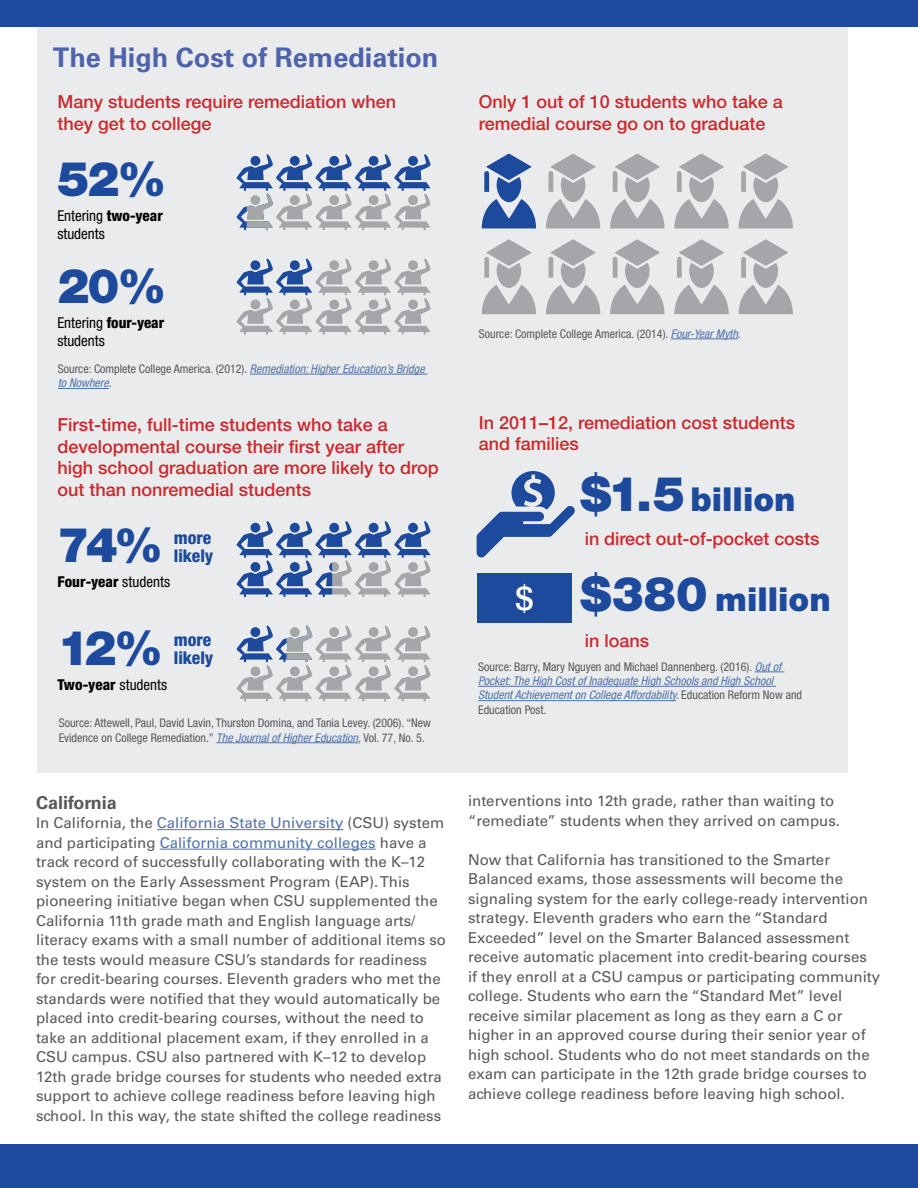
<style>
.page{position:relative;width:918px;height:1188px;background:#fff}
.page>*{position:absolute;margin:0;border:0;box-sizing:border-box;transform-origin:0 0}
.t1{font:900 48px "Helvetica Neue LT Std";letter-spacing:-.06em;color:#1d4a9c}
.t2{font:900 33px "Helvetica Neue LT Std";color:#1d4a9c}
.t3{font:700 27px "Univers LT Std";color:#4e63aa}
.t4{font:500 18px/21.6px "Helvetica Neue LT Std";color:#cc292e}
.t5{font:700 18px "Univers LT Std";color:#58595b}
.t6{font:800 condensed 17.55px/18.1px "Helvetica Neue LT Std";color:#1d4a9c}
.t7{font:15px/19.5px "Univers LT Std";color:#58595b}
.t8{font:condensed 15px/18px "Helvetica Neue LT Std";color:#000}
.t9{font:800 condensed 15px "Helvetica Neue LT Std";color:#000}
.t10{font:italic condensed 12px/14.4px "Helvetica Neue LT Std";color:#4f73ad}
.t11{font:condensed 12px/14.4px "Helvetica Neue LT Std";color:#58595b}
.s1{font-weight:800}
.s2{font-style:normal;color:#58595b}
.s3{font-weight:400}
.s4{font-style:italic;color:#4f73ad}
.s5{font-style:italic}
.s6{color:#4f73ad}
.s7{font-size:48px}
.s8{font-weight:500;font-size:32.25px;color:#fff}
.s9{color:#58595b}
</style>
<div class="page">
<div style="left:0;top:0;width:918px;height:27px;background:#1d4a9c"></div>
<div style="left:0;top:1145px;width:918px;height:43px;background:#1d4a9c"></div>
<hr style="left:157px;top:829px;width:186px;height:1px;background:#4f73ad">
<hr style="left:160px;top:849px;width:216px;height:1px;background:#4f73ad">
<div style="left:37px;top:27px;width:810px;height:745px;background:#eaebec"></div>
<svg style="left:236px;top:258px;width:195px;height:76px"></svg>
<svg style="left:236px;top:154px;width:195px;height:76px"></svg>
<hr style="left:250px;top:374px;width:178px;height:1px;background:#4f73ad">
<hr style="left:58px;top:388px;width:51px;height:1px;background:#4f73ad">
<hr style="left:671px;top:339px;width:67px;height:1px;background:#4f73ad">
<svg style="left:481px;top:153px;width:120px;height:75px"></svg>
<svg style="left:481px;top:239px;width:120px;height:75px"></svg>
<svg style="left:610px;top:153px;width:183px;height:75px"></svg>
<svg style="left:610px;top:239px;width:183px;height:75px"></svg>
<svg style="left:755px;top:672px;width:29px;height:1px"></svg>
<hr style="left:478px;top:686px;width:298px;height:1px;background:#4f73ad">
<hr style="left:478px;top:700px;width:198px;height:1px;background:#4f73ad">
<svg style="left:477px;top:471px;width:98px;height:86px"></svg>
<div style="left:477px;top:573px;width:95px;height:50px;background:#1d4a9c"></div>
<hr style="left:216px;top:742px;width:142px;height:1px;background:#4f73ad">
<svg style="left:236px;top:521px;width:195px;height:76px"></svg>
<svg style="left:236px;top:625px;width:195px;height:76px"></svg>
<h3 class="t3" style="left:53px;top:42px;width:387px">The High Cost of Remediation</h3>
<p class="t4" style="left:57px;top:91px;width:340px">Many students require remediation when they get to college</p>
<h1 class="t1" style="left:57px;top:150px;width:111px">52%</h1>
<p class="t8" style="left:57px;top:206px;width:107px">Entering <span class="s1">two-year </span>students</p>
<h1 class="t1" style="left:57px;top:258px;width:111px">20%</h1>
<p class="t8" style="left:57px;top:314px;width:108px">Entering <span class="s1">four-year </span>students</p>
<p class="t10" style="left:58px;top:362px;width:368px"><span class="s2">Source: Complete College America. (2012).</span> Remediation: Higher Education’s Bridge to Nowhere<span class="s2">.</span></p>
<p class="t4" style="left:57px;top:414px;width:383px">First-time, full-time students who take a developmental course their first year after high school graduation are more likely to drop out than nonremedial students</p>
<h1 class="t1" style="left:57px;top:517px;width:107px">74%</h1>
<p class="t9" style="left:57px;top:572px;width:114px">Four-year <span class="s3">students</span></p>
<p class="t6" style="left:174px;top:528px;width:41px">more likely</p>
<h1 class="t1" style="left:57px;top:620px;width:107px">12%</h1>
<p class="t9" style="left:57px;top:675px;width:112px">Two-year <span class="s3">students</span></p>
<p class="t11" style="left:59px;top:716px;width:374px">Source: Attewell, Paul, David Lavin, Thurston Domina, and Tania Levey. (2006). “New<br>Evidence on College Remediation.” <span class="s4">The Journal of Higher Education</span><span class="s5">,</span> Vol. 77, No. 5.</p>
<p class="t6" style="left:174px;top:631px;width:41px">more likely</p>
<p class="t5" style="left:36px;top:792px;width:82px">California</p>
<p class="t7" style="left:36px;top:813px;width:412px">In California, the <span class="s6">California State University</span> (CSU) system and participating <span class="s6">California community colleges</span> have a track record of successfully collaborating with the K–12 system on the Early Assessment Program (EAP). This pioneering initiative began when CSU supplemented the California 11th grade math and English language arts/ literacy exams with a small number of additional items so the tests would measure CSU’s standards for readiness for credit-bearing courses. Eleventh graders who met the standards were notified that they would automatically be placed into credit-bearing courses, without the need to take an additional placement exam, if they enrolled in a CSU campus. CSU also partnered with K–12 to develop 12th grade bridge courses for students who needed extra support to achieve college readiness before leaving high school. In this way, the state shifted the college readiness</p>
<p class="t4" style="left:479px;top:91px;width:306px">Only 1 out of 10 students who take a remedial course go on to graduate</p>
<p class="t11" style="left:479px;top:326px;width:263px">Source: Complete College America. (2014). <span class="s4">Four-Year Myth</span><span class="s5">.</span></p>
<p class="t4" style="left:479px;top:412px;width:318px;line-height:21.1px">In 2011–12, remediation cost students and families</p>
<h2 class="t2" style="left:580px;top:479px;width:217px"><span class="s7">$1.5</span> billion</h2>
<p class="t4" style="left:585px;top:528px;width:236px">in direct out-of-pocket costs</p>
<h2 class="t2" style="left:515px;top:580px;width:317px"><span class="s8">$</span> <span class="s7">$380</span> million</h2>
<p class="t4" style="left:585px;top:629px;width:66px">in loans</p>
<p class="t10" style="left:478px;top:660px;width:326px"><span class="s2">Source: Barry, Mary Nguyen and Michael Dannenberg. (2016).</span> Out of Pocket: The High Cost of Inadequate High Schools and High School Student Achievement on College Affordability<span class="s9">.</span> <span class="s2">Education Reform Now and Education Post.</span></p>
<p class="t7" style="left:468px;top:791px;width:374px">interventions into 12th grade, rather than waiting to “remediate” students when they arrived on campus.</p>
<p class="t7" style="left:468px;top:850px;width:414px">Now that California has transitioned to the Smarter Balanced exams, those assessments will become the signaling system for the early college-ready intervention strategy. Eleventh graders who earn the “Standard Exceeded” level on the Smarter Balanced assessment receive automatic placement into credit-bearing courses<br>if they enroll at a CSU campus or participating community college. Students who earn the “Standard Met” level receive similar placement as long as they earn a C or higher in an approved course during their senior year of high school. Students who do not meet standards on the exam can participate in the 12th grade bridge courses to achieve college readiness before leaving high school.</p>
</div>
